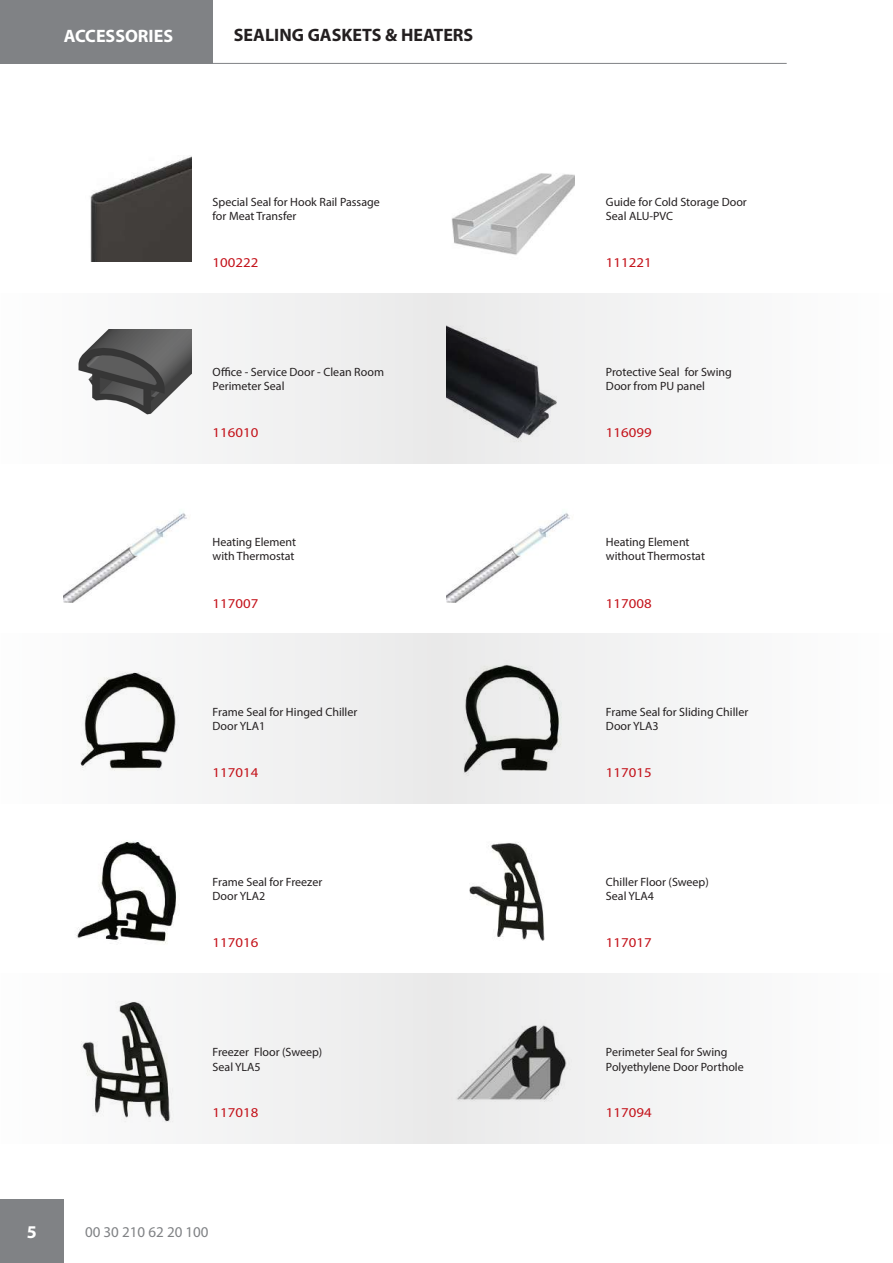
<style>
.page{position:relative;width:893px;height:1263px;background:#fff}
.page>*{position:absolute;margin:0;border:0;box-sizing:border-box;transform-origin:0 0}
.t1{font:700 18px "Myriad Pro";color:#231f20}
.t2{font:700 18px "Myriad Pro";color:#fff}
.t3{font:15px "Myriad Pro";color:#808285}
.t4{font:13.5px "Myriad Pro";color:#c4121a;scale:1.1 1}
.t5{font:12px/14.4px "Myriad Pro";color:#231f20}
</style>
<div class="page">
<img style="left:90px;top:155px;width:101px;height:106px">
<div style="left:0;top:1199px;width:64px;height:64px;background:#808285"></div>
<hr style="left:213px;top:63px;width:574px;height:1px;background:#808285">
<div style="left:0;top:293px;width:893px;height:170px;background:#f4f4f4"></div>
<div style="left:0;top:633px;width:893px;height:170px;background:#f4f4f4"></div>
<div style="left:0;top:974px;width:893px;height:170px;background:#f4f4f4"></div>
<img style="left:78px;top:330px;width:113px;height:85px">
<img style="left:451px;top:173px;width:123px;height:82px">
<img style="left:447px;top:315px;width:110px;height:127px">
<img style="left:80px;top:672px;width:96px;height:97px">
<img style="left:446px;top:655px;width:116px;height:127px">
<img style="left:76px;top:841px;width:103px;height:103px">
<img style="left:469px;top:842px;width:76px;height:99px">
<img style="left:82px;top:1002px;width:88px;height:120px">
<img style="left:446px;top:995px;width:122px;height:128px">
<img style="left:64px;top:512px;width:123px;height:90px">
<img style="left:446px;top:512px;width:124px;height:90px">
<div style="left:0;top:0;width:213px;height:64px;background:#808285"></div>
<h1 class="t2" style="left:64px;top:24px;width:111px">ACCESSORIES</h1>
<h1 class="t1" style="left:234px;top:24px;width:241px">SEALING GASKETS &amp; HEATERS</h1>
<p class="t5" style="left:213px;top:194px;width:169px">Special Seal for Hook Rail Passage for Meat Transfer</p>
<p class="t5" style="left:606px;top:194px;width:142px">Guide for Cold Storage Door<br>Seal ALU-PVC</p>
<p class="t4" style="left:213px;top:254px;width:43px">100222</p>
<p class="t4" style="left:606px;top:254px;width:43px">111221</p>
<p class="t5" style="left:213px;top:364px;width:173px">Office - Service Door - Clean Room<br>Perimeter Seal</p>
<p class="t5" style="left:606px;top:364px;width:127px">Protective Seal for Swing<br>Door from PU panel</p>
<p class="t4" style="left:213px;top:424px;width:43px">116010</p>
<p class="t4" style="left:606px;top:424px;width:43px">116099</p>
<p class="t5" style="left:213px;top:534px;width:85px">Heating Element with Thermostat</p>
<p class="t5" style="left:606px;top:534px;width:101px">Heating Element without Thermostat</p>
<p class="t4" style="left:213px;top:595px;width:43px">117007</p>
<p class="t4" style="left:606px;top:595px;width:43px">117008</p>
<p class="t5" style="left:213px;top:704px;width:146px">Frame Seal for Hinged Chiller<br>Door YLA1</p>
<p class="t5" style="left:606px;top:704px;width:144px">Frame Seal for Sliding Chiller<br>Door YLA3</p>
<p class="t4" style="left:213px;top:764px;width:43px">117014</p>
<p class="t4" style="left:606px;top:764px;width:43px">117015</p>
<p class="t5" style="left:213px;top:875px;width:111px">Frame Seal for Freezer<br>Door YLA2</p>
<p class="t5" style="left:606px;top:875px;width:104px">Chiller Floor (Sweep)<br>Seal YLA4</p>
<p class="t4" style="left:213px;top:934px;width:43px">117016</p>
<p class="t4" style="left:606px;top:934px;width:43px">117017</p>
<p class="t5" style="left:213px;top:1045px;width:111px">Freezer Floor (Sweep)<br>Seal YLA5</p>
<p class="t5" style="left:606px;top:1045px;width:139px">Perimeter Seal for Swing<br>Polyethylene Door Porthole</p>
<p class="t4" style="left:213px;top:1104px;width:43px">117018</p>
<p class="t4" style="left:606px;top:1104px;width:43px">117094</p>
<h1 class="t2" style="left:27px;top:1220px;width:11px">5</h1>
<p class="t3" style="left:85px;top:1222px;width:125px">00 30 210 62 20 100</p>
</div>
